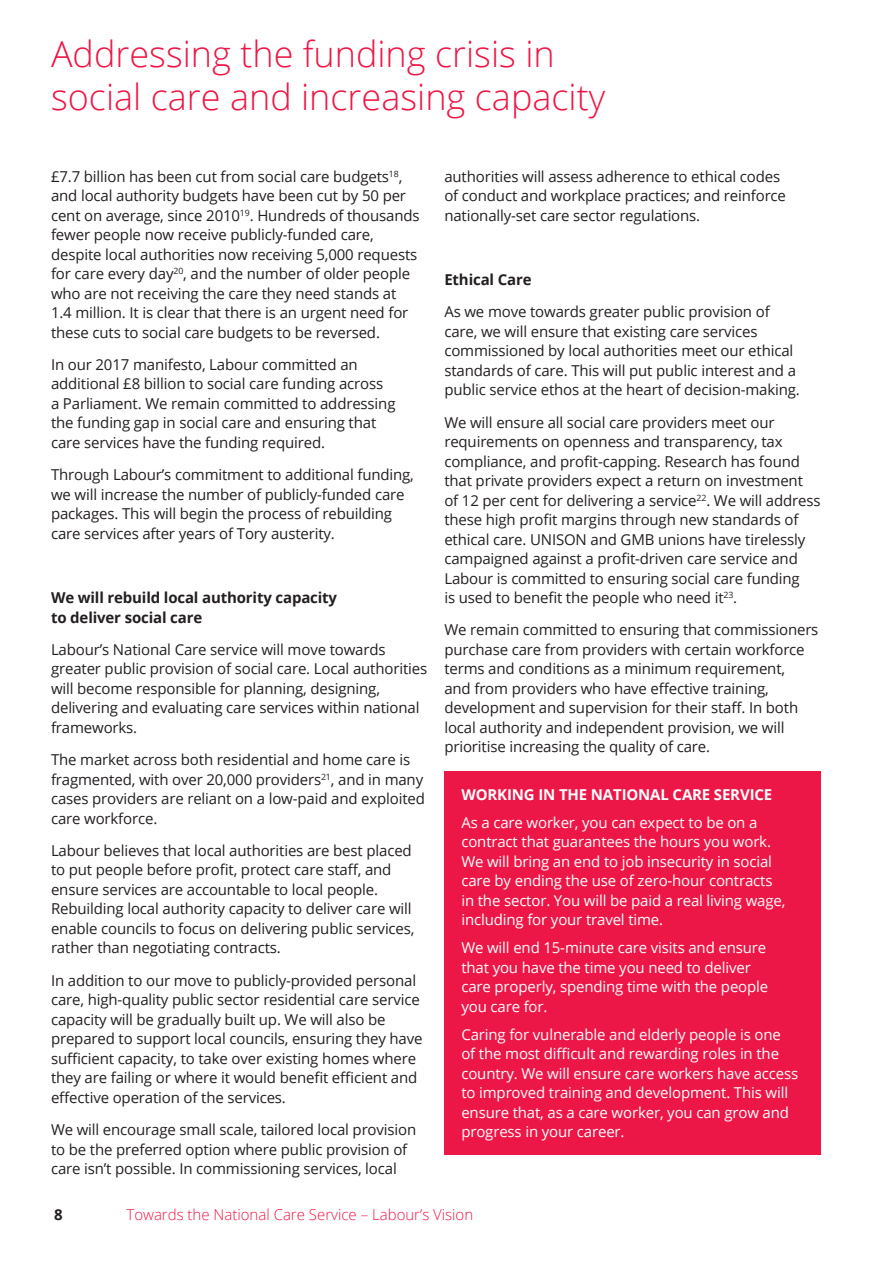
<style>
.page{position:relative;width:893px;height:1263px;background:#fff}
.page>*{position:absolute;margin:0;border:0;box-sizing:border-box;transform-origin:0 0}
.t1{font:300 36px/43.2px "Open Sans";color:#ed1747}
.t2{font:15px/19.5px "Open Sans";letter-spacing:-.01em;color:#231f20}
.t3{font:15px/19.5px "Open Sans";letter-spacing:-.01em;color:#fff}
.t4{font:700 15px/19.5px "Open Sans";letter-spacing:-.01em;color:#231f20}
.t5{font:300 15px "Open Sans";color:#ed1747}
.t6{font:700 15px "Open Sans";letter-spacing:-.01em;color:#fff}
</style>
<div class="page">
<div style="left:444px;top:771px;width:377px;height:383px;background:#ed1747"></div>
<p class="t1" style="left:51px;top:31px;width:556px">Addressing the funding crisis in social care and increasing capacity</p>
<p class="t2" style="left:51px;top:166px;width:370px">£7.7 billion has been cut from social care budgets<sup>18</sup>, and local authority budgets have been cut by 50 per cent on average, since 2010<sup>19</sup>. Hundreds of thousands fewer people now receive publicly-funded care, despite local authorities now receiving 5,000 requests for care every day<sup>20</sup>, and the number of older people who are not receiving the care they need stands at 1.4 million. It is clear that there is an urgent need for these cuts to social care budgets to be reversed.</p>
<p class="t2" style="left:51px;top:354px;width:346px">In our 2017 manifesto, Labour committed an additional £8 billion to social care funding across<br>a Parliament. We remain committed to addressing the funding gap in social care and ensuring that care services have the funding required.</p>
<p class="t2" style="left:51px;top:464px;width:364px">Through Labour’s commitment to additional funding, we will increase the number of publicly-funded care packages. This will begin the process of rebuilding care services after years of Tory austerity.</p>
<p class="t4" style="left:51px;top:588px;width:288px">We will rebuild local authority capacity to deliver social care</p>
<p class="t2" style="left:51px;top:639px;width:378px">Labour’s National Care service will move towards greater public provision of social care. Local authorities will become responsible for planning, designing, delivering and evaluating care services within national frameworks.</p>
<p class="t2" style="left:51px;top:750px;width:375px">The market across both residential and home care is fragmented, with over 20,000 providers<sup>21</sup>, and in many cases providers are reliant on a low-paid and exploited care workforce.</p>
<p class="t2" style="left:51px;top:840px;width:365px">Labour believes that local authorities are best placed to put people before profit, protect care staff, and ensure services are accountable to local people.<br>Rebuilding local authority capacity to deliver care will enable councils to focus on delivering public services, rather than negotiating contracts.</p>
<p class="t2" style="left:51px;top:970px;width:373px">In addition to our move to publicly-provided personal care, high-quality public sector residential care service capacity will be gradually built up. We will also be prepared to support local councils, ensuring they have sufficient capacity, to take over existing homes where they are failing or where it would benefit efficient and effective operation of the services.</p>
<p class="t2" style="left:51px;top:1119px;width:367px">We will encourage small scale, tailored local provision to be the preferred option where public provision of care isn’t possible. In commissioning services, local</p>
<p class="t2" style="left:444px;top:166px;width:343px">authorities will assess adherence to ethical codes of conduct and workplace practices; and reinforce nationally-set care sector regulations.</p>
<p class="t4" style="left:444px;top:269px;width:89px">Ethical Care</p>
<p class="t2" style="left:444px;top:302px;width:357px">As we move towards greater public provision of care, we will ensure that existing care services commissioned by local authorities meet our ethical standards of care. This will put public interest and a public service ethos at the heart of decision-making.</p>
<p class="t2" style="left:444px;top:412px;width:378px">We will ensure all social care providers meet our requirements on openness and transparency, tax compliance, and profit-capping. Research has found that private providers expect a return on investment of 12 per cent for delivering a service<sup>22</sup>. We will address these high profit margins through new standards of ethical care. UNISON and GMB unions have tirelessly campaigned against a profit-driven care service and Labour is committed to ensuring social care funding<br>is used to benefit the people who need it<sup>23</sup>.</p>
<p class="t2" style="left:444px;top:620px;width:376px">We remain committed to ensuring that commissioners purchase care from providers with certain workforce terms and conditions as a minimum requirement,<br>and from providers who have effective training, development and supervision for their staff. In both local authority and independent provision, we will prioritise increasing the quality of care.</p>
<p class="t6" style="left:461px;top:784px;width:312px">WORKING IN THE NATIONAL CARE SERVICE</p>
<p class="t3" style="left:461px;top:812px;width:326px">As a care worker, you can expect to be on a contract that guarantees the hours you work.<br>We will bring an end to job insecurity in social care by ending the use of zero-hour contracts in the sector. You will be paid a real living wage, including for your travel time.</p>
<p class="t3" style="left:461px;top:938px;width:308px">We will end 15-minute care visits and ensure that you have the time you need to deliver care properly, spending time with the people you care for.</p>
<p class="t3" style="left:461px;top:1024px;width:338px">Caring for vulnerable and elderly people is one of the most difficult and rewarding roles in the country. We will ensure care workers have access to improved training and development. This will ensure that, as a care worker, you can grow and progress in your career.</p>
<p class="t4" style="left:54px;top:1205px;width:10px">8</p>
<p class="t5" style="left:126px;top:1205px;width:348px">Towards the National Care Service – Labour’s Vision</p>
</div>
